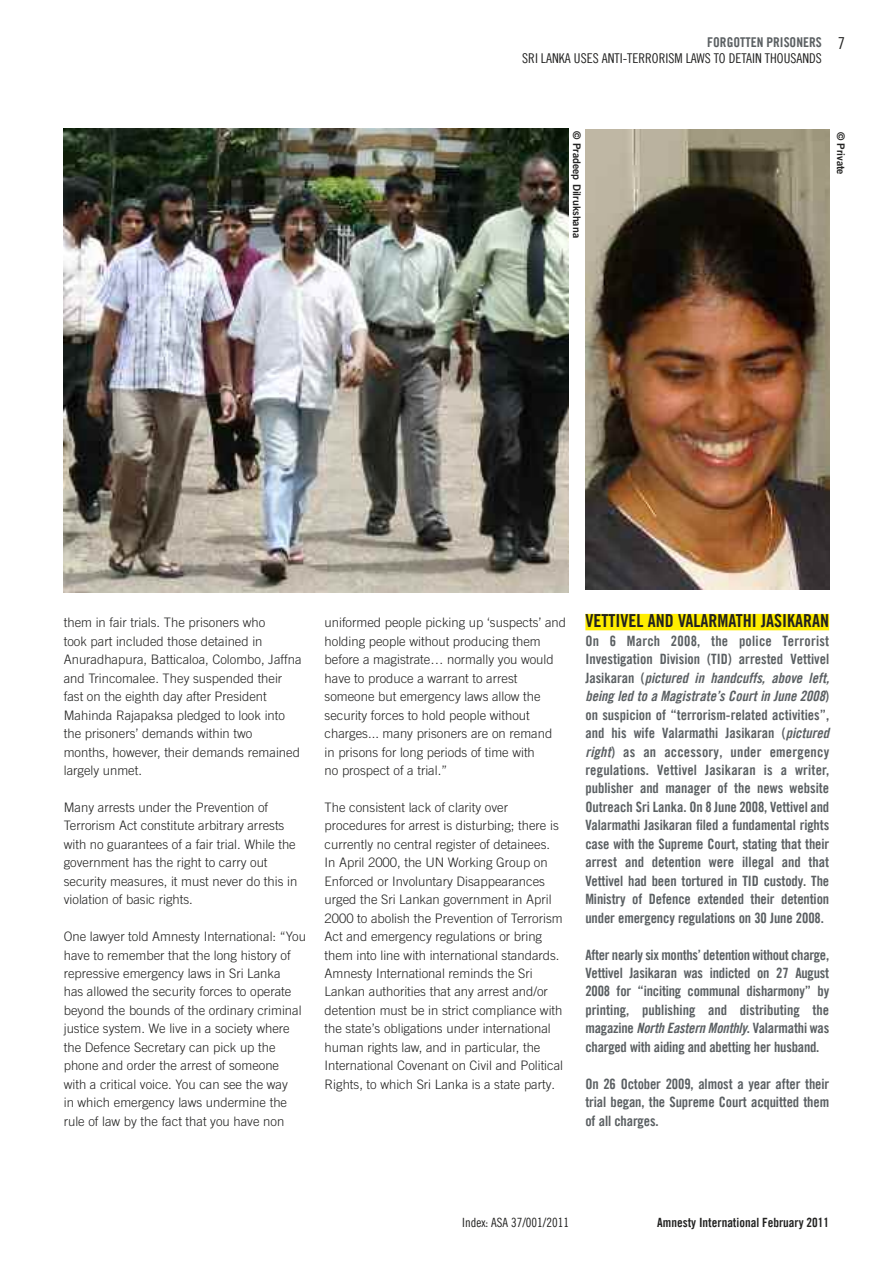
<style>
.page{position:relative;width:893px;height:1263px;background:#fff}
.page>*{position:absolute;margin:0;border:0;box-sizing:border-box;transform-origin:0 0}
.t1{font:18px "Amnesty Trade Gothic Bd Cn 20";color:#222221}
.t2{font:16.5px "Amnesty Trade Gothic Cn 18";color:#222221}
.t3{font:14.25px/18.5px "Amnesty Trade Gothic Bd Cn 20";letter-spacing:-.01em;color:#5a5f62;text-align:justify}
.t4{font:14.25px/18.5px "Amnesty Trade Gothic Bd Cn 20 Ob";color:#5a5f62}
.t5{font:13.5px "Amnesty Trade Gothic Cn 18";color:#222221}
.t6{font:13.5px "Amnesty Trade Gothic Bd Cn 20";color:#5a5f62}
.t7{font:300 13.05px/18.5px "Amnesty Trade Gothic";color:#222221}
.t8{font:12.75px "Amnesty Trade Gothic Bd Cn 20";color:#222221}
.t9{font:12.75px "Amnesty Trade Gothic Cn 18";color:#222221}
.t10{font:10.5px "Amnesty Trade Gothic Bd 2";color:#222221}
.s1{font-family:"Amnesty Trade Gothic Bd Cn 20"}
.s2{font-family:"Amnesty Trade Gothic Bd Cn 20 Ob"}
</style>
<div class="page">
<img style="left:64px;top:129px;width:504px;height:463px">
<img style="left:585px;top:129px;width:244px;height:461px">
<div style="left:585px;top:614px;width:244px;height:16px;background:#ffed00"></div>
<p class="t6" style="left:707px;top:34px;width:116px">FORGOTTEN PRISONERS</p>
<p class="t5" style="left:522px;top:50px;width:301px">SRI LANKA USES ANTI-TERRORISM LAWS TO DETAIN THOUSANDS</p>
<p class="t2" style="left:838px;top:33px;width:9px">7</p>
<p class="t10" style="left:584px;top:131px;width:108px;rotate:90deg">© Pradeep Dilrukshana</p>
<p class="t10" style="left:847px;top:132px;width:45px;rotate:90deg">© Private</p>
<p class="t7" style="left:64px;top:613px;width:239px">them in fair trials. The prisoners who<br>took part included those detained in Anuradhapura, Batticaloa, Colombo, Jaffna and Trincomalee. They suspended their fast on the eighth day after President Mahinda Rajapaksa pledged to look into the prisoners’ demands within two<br>months, however, their demands remained largely unmet.</p>
<p class="t7" style="left:64px;top:798px;width:235px">Many arrests under the Prevention of Terrorism Act constitute arbitrary arrests with no guarantees of a fair trial. While the government has the right to carry out security measures, it must never do this in violation of basic rights.</p>
<p class="t7" style="left:64px;top:927px;width:244px">One lawyer told Amnesty International: “You have to remember that the long history of repressive emergency laws in Sri Lanka<br>has allowed the security forces to operate beyond the bounds of the ordinary criminal justice system. We live in a society where the Defence Secretary can pick up the phone and order the arrest of someone<br>with a critical voice. You can see the way<br>in which emergency laws undermine the rule of law by the fact that you have non</p>
<p class="t7" style="left:325px;top:613px;width:243px">uniformed people picking up ‘suspects’ and holding people without producing them before a magistrate… normally you would have to produce a warrant to arrest someone but emergency laws allow the security forces to hold people without charges... many prisoners are on remand<br>in prisons for long periods of time with<br>no prospect of a trial.”</p>
<p class="t7" style="left:325px;top:798px;width:240px">The consistent lack of clarity over procedures for arrest is disturbing; there is currently no central register of detainees.<br>In April 2000, the UN Working Group on Enforced or Involuntary Disappearances urged the Sri Lankan government in April 2000 to abolish the Prevention of Terrorism Act and emergency regulations or bring them into line with international standards.<br>Amnesty International reminds the Sri Lankan authorities that any arrest and/or detention must be in strict compliance with the state’s obligations under international human rights law, and in particular, the International Covenant on Civil and Political Rights, to which Sri Lanka is a state party.</p>
<h1 class="t1" style="left:585px;top:610px;width:245px">VETTIVEL AND VALARMATHI JASIkARAN</h1>
<p class="t3" style="left:585px;top:631px;width:245px">On 6 March 2008, the police Terrorist<br>Investigation Division (TID) arrested Vettivel</p>
<p class="t4" style="left:585px;top:668px;width:245px"><span class="s1">Jasikaran (</span>pictured in handcuffs, above left, being led to a Magistrate’s Court in June 2008<span class="s1">)</span></p>
<p class="t3" style="left:585px;top:705px;width:245px">on suspicion of “terrorism-related activities”, and his wife Valarmathi Jasikaran (<span class="s2">pictured right</span>) as an accessory, under emergency regulations. Vettivel Jasikaran is a writer, publisher and manager of the news website Outreach Sri Lanka. On 8 June 2008, Vettivel and Valarmathi Jasikaran filed a fundamental rights case with the Supreme Court, stating that their arrest and detention were illegal and that Vettivel had been tortured in TID custody. The Ministry of Defence extended their detention under emergency regulations on 30 June 2008.</p>
<p class="t3" style="left:585px;top:945px;width:245px">After nearly six months’ detention without charge, Vettivel Jasikaran was indicted on 27 August 2008 for “inciting communal disharmony” by printing, publishing and distributing the magazine <span class="s2">North Eastern Monthly</span>. Valarmathi was charged with aiding and abetting her husband.</p>
<p class="t3" style="left:585px;top:1074px;width:245px">On 26 October 2009, almost a year after their trial began, the Supreme Court acquitted them of all charges.</p>
<p class="t9" style="left:462px;top:1214px;width:108px">Index: ASA 37/001/2011</p>
<p class="t8" style="left:657px;top:1214px;width:174px">Amnesty International February 2011</p>
</div>
